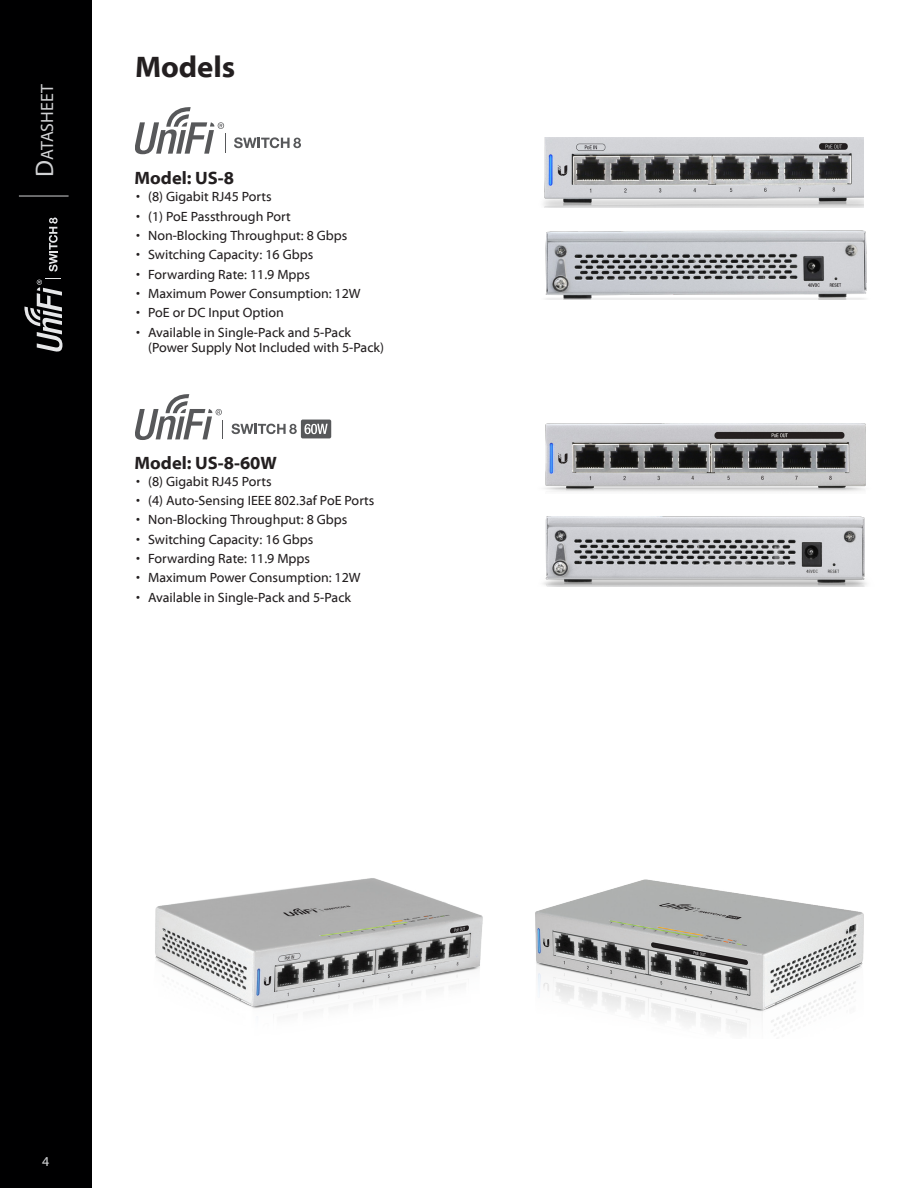
<style>
.page{position:relative;width:918px;height:1188px;background:#fff}
.page>*{position:absolute;margin:0;border:0;box-sizing:border-box;transform-origin:0 0}
.Heading_1{font:700 30px "Myriad Web Pro";color:#231f20}
.Heading_2{font:700 18px "Myriad Web Pro";color:#231f20}
.t1{font:17.85px "Myriad Pro";color:#d1d2d4}
.t2{font:13.5px/15px "Myriad Web Pro";color:#231f20}
.t3{font:13.5px "Myriad Web Pro";color:#d1d2d4}
.s1{font-size:25.5px}
</style>
<div class="page">
<svg style="left:135px;top:394px;width:88px;height:46px"></svg>
<svg style="left:232px;top:420px;width:99px;height:18px"></svg>
<svg style="left:135px;top:107px;width:91px;height:47px"></svg>
<svg style="left:234px;top:137px;width:67px;height:11px"></svg>
<img style="left:155px;top:878px;width:709px;height:157px">
<img style="left:545px;top:230px;width:322px;height:69px">
<img style="left:543px;top:137px;width:321px;height:70px">
<img style="left:544px;top:423px;width:322px;height:69px">
<img style="left:543px;top:516px;width:324px;height:70px">
<div style="left:0;top:0;width:92px;height:1188px;background:#000001"></div>
<hr style="left:19px;top:196px;width:50px;height:1px;background:#d1d2d4">
<svg style="left:24px;top:278px;width:38px;height:74px"></svg>
<svg style="left:49px;top:218px;width:9px;height:54px"></svg>
<h3 class="t1" style="left:36px;top:177px;width:94px;rotate:-90deg"><span class="s1">D</span>atasheet</h3>
<p class="Heading_1" style="left:135px;top:50px;width:102px">Models</p>
<p class="Heading_2" style="left:135px;top:168px;width:101px">Model: US-8</p>
<p class="t2" style="left:136px;top:190px;width:137px">• (8) Gigabit RJ45 Ports</p>
<p class="t2" style="left:136px;top:209px;width:156px">• (1) PoE Passthrough Port</p>
<p class="t2" style="left:136px;top:228px;width:213px">• Non-Blocking Throughput: 8 Gbps</p>
<p class="t2" style="left:136px;top:248px;width:179px">• Switching Capacity: 16 Gbps</p>
<p class="t2" style="left:136px;top:267px;width:175px">• Forwarding Rate: 11.9 Mpps</p>
<p class="t2" style="left:136px;top:286px;width:226px">• Maximum Power Consumption: 12W</p>
<p class="t2" style="left:136px;top:306px;width:149px">• PoE or DC Input Option</p>
<p class="t2" style="left:148px;top:325px;width:237px;text-indent:-12px">• Available in Single-Pack and 5-Pack (Power Supply Not Included with 5-Pack)</p>
<p class="Heading_2" style="left:135px;top:453px;width:144px">Model: US-8-60W</p>
<p class="t2" style="left:136px;top:474px;width:137px">• (8) Gigabit RJ45 Ports</p>
<p class="t2" style="left:136px;top:493px;width:240px">• (4) Auto-Sensing IEEE 802.3af PoE Ports</p>
<p class="t2" style="left:136px;top:513px;width:213px">• Non-Blocking Throughput: 8 Gbps</p>
<p class="t2" style="left:136px;top:532px;width:179px">• Switching Capacity: 16 Gbps</p>
<p class="t2" style="left:136px;top:551px;width:175px">• Forwarding Rate: 11.9 Mpps</p>
<p class="t2" style="left:136px;top:571px;width:226px">• Maximum Power Consumption: 12W</p>
<p class="t2" style="left:136px;top:590px;width:217px">• Available in Single-Pack and 5-Pack</p>
<p class="t3" style="left:42px;top:1154px;width:9px">4</p>
</div>
